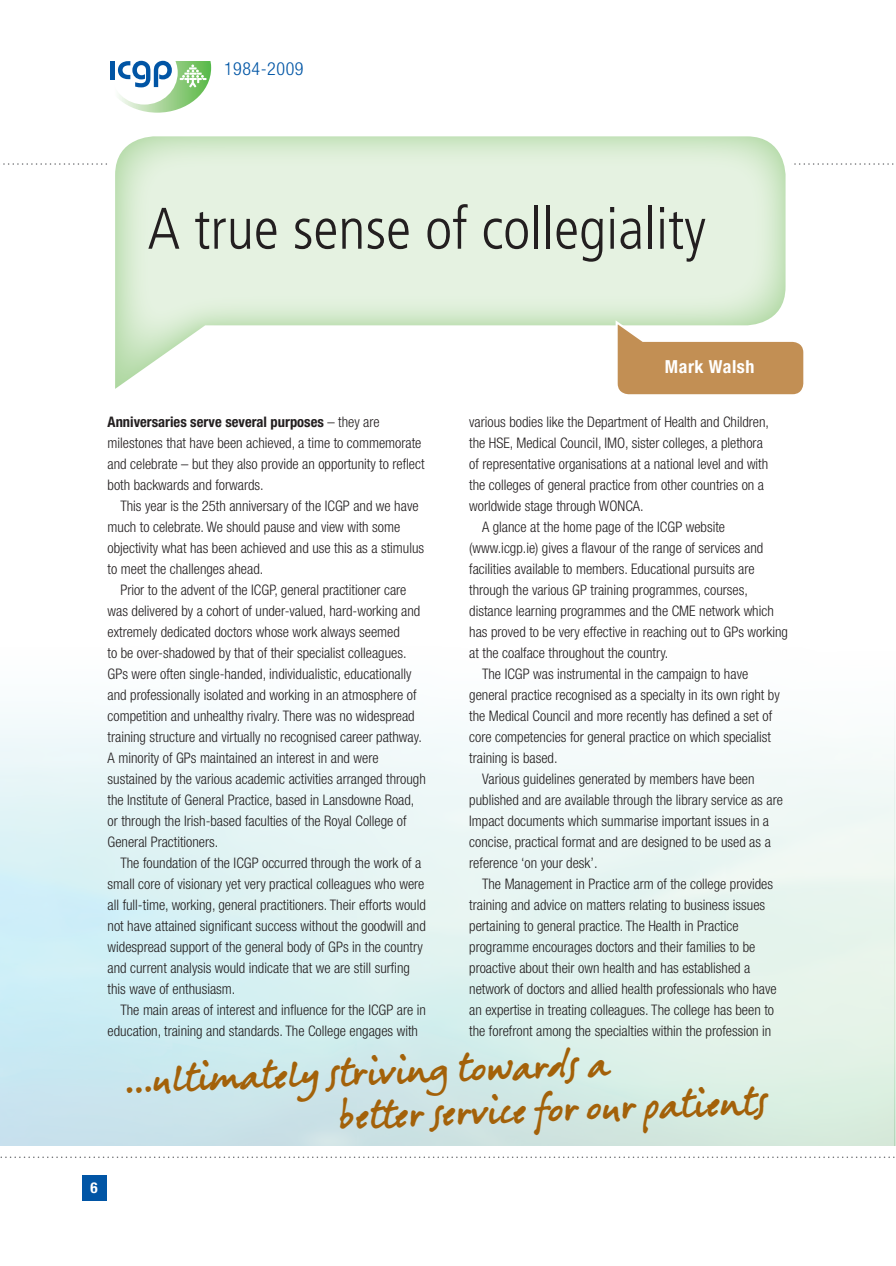
<style>
.page{position:relative;width:896px;height:1266px;background:#fff}
.page>*{position:absolute;margin:0;border:0;box-sizing:border-box;transform-origin:0 0}
.t1{font:300 condensed 58.5px "Frutiger";color:#231f20}
.t2{font:32.85px/43.5px "Berranger Hand ITC";color:#a36109}
.t3{font:700 condensed 18px "Helvetica Neue";letter-spacing:.03em;color:#fff}
.t4{font:300 condensed 18px "Helvetica Neue";letter-spacing:.03em;color:#0155a5}
.t5{font:700 condensed 15px "Helvetica Neue";color:#fff}
.t6{font:300 condensed 14.55px/21px "Helvetica Neue";color:#231f20}
.s1{font-weight:700}
</style>
<div class="page">
<svg style="left:3px;top:163px;width:891px;height:2px"></svg>
<svg style="left:106px;top:136px;width:688px;height:253px;fill:#e5f2e1"></svg>
<svg style="left:0;top:1156px;width:895px;height:1px"></svg>
<svg style="left:614px;top:318px;width:190px;height:77px"></svg>
<div style="left:82px;top:1175px;width:24px;height:26px;background:#0155a5"></div>
<svg style="left:110px;top:60px;width:101px;height:53px"></svg>
<p class="t4" style="left:224px;top:59px;width:81px">1984-2009</p>
<h1 class="t1" style="left:148px;top:195px;width:559px">A true sense of collegiality</h1>
<p class="t6" style="left:108px;top:411px;width:318px"><span class="s1">Anniversaries serve several purposes</span> – they are milestones that have been achieved, a time to commemorate and celebrate – but they also provide an opportunity to reflect both backwards and forwards.</p>
<p class="t6" style="left:108px;top:495px;width:318px;text-indent:13px">This year is the 25th anniversary of the ICGP and we have much to celebrate. We should pause and view with some objectivity what has been achieved and use this as a stimulus to meet the challenges ahead.</p>
<p class="t6" style="left:108px;top:579px;width:320px;text-indent:13px">Prior to the advent of the ICGP, general practitioner care was delivered by a cohort of under-valued, hard-working and extremely dedicated doctors whose work always seemed<br>to be over-shadowed by that of their specialist colleagues.<br>GPs were often single-handed, individualistic, educationally and professionally isolated and working in an atmosphere of competition and unhealthy rivalry. There was no widespread training structure and virtually no recognised career pathway.<br>A minority of GPs maintained an interest in and were sustained by the various academic activities arranged through the Institute of General Practice, based in Lansdowne Road, or through the Irish-based faculties of the Royal College of General Practitioners.</p>
<p class="t6" style="left:108px;top:852px;width:320px;text-indent:13px">The foundation of the ICGP occurred through the work of a small core of visionary yet very practical colleagues who were all full-time, working, general practitioners. Their efforts would not have attained significant success without the goodwill and widespread support of the general body of GPs in the country and current analysis would indicate that we are still surfing this wave of enthusiasm.</p>
<p class="t6" style="left:108px;top:999px;width:320px;text-indent:13px">The main areas of interest and influence for the ICGP are in education, training and standards. The College engages with</p>
<p class="t3" style="left:664px;top:356px;width:91px">Mark Walsh</p>
<p class="t6" style="left:469px;top:411px;width:301px">various bodies like the Department of Health and Children,</p>
<p class="t6" style="left:469px;top:432px;width:295px">the HSE, Medical Council, IMO, sister colleges, a plethora</p>
<p class="t6" style="left:469px;top:453px;width:300px">of representative organisations at a national level and with</p>
<p class="t6" style="left:469px;top:474px;width:296px">the colleges of general practice from other countries on a</p>
<p class="t6" style="left:469px;top:495px;width:176px">worldwide stage through WONCA.</p>
<p class="t6" style="left:482px;top:516px;width:244px">A glance at the home page of the ICGP website</p>
<p class="t6" style="left:469px;top:537px;width:295px">(www.icgp.ie) gives a flavour of the range of services and</p>
<p class="t6" style="left:469px;top:558px;width:287px">facilities available to members. Educational pursuits are</p>
<p class="t6" style="left:469px;top:579px;width:280px">through the various GP training programmes, courses,</p>
<p class="t6" style="left:469px;top:600px;width:306px">distance learning programmes and the CME network which</p>
<p class="t6" style="left:469px;top:621px;width:320px">has proved to be very effective in reaching out to GPs working</p>
<p class="t6" style="left:469px;top:642px;width:201px">at the coalface throughout the country.</p>
<p class="t6" style="left:482px;top:663px;width:268px">The ICGP was instrumental in the campaign to have</p>
<p class="t6" style="left:469px;top:684px;width:312px">general practice recognised as a specialty in its own right by</p>
<p class="t6" style="left:469px;top:705px;width:304px">the Medical Council and more recently has defined a set of</p>
<p class="t6" style="left:469px;top:726px;width:303px">core competencies for general practice on which specialist</p>
<p class="t6" style="left:469px;top:747px;width:90px">training is based.</p>
<p class="t6" style="left:482px;top:768px;width:274px">Various guidelines generated by members have been</p>
<p class="t6" style="left:469px;top:789px;width:315px">published and are available through the library service as are</p>
<p class="t6" style="left:469px;top:810px;width:301px">Impact documents which summarise important issues in a</p>
<p class="t6" style="left:469px;top:831px;width:303px">concise, practical format and are designed to be used as a</p>
<p class="t6" style="left:469px;top:852px;width:130px">reference ‘on your desk’.</p>
<p class="t6" style="left:482px;top:873px;width:292px">The Management in Practice arm of the college provides</p>
<p class="t6" style="left:469px;top:894px;width:297px">training and advice on matters relating to business issues</p>
<p class="t6" style="left:469px;top:915px;width:271px">pertaining to general practice. The Health in Practice</p>
<p class="t6" style="left:469px;top:936px;width:287px">programme encourages doctors and their families to be</p>
<p class="t6" style="left:469px;top:957px;width:282px">proactive about their own health and has established a</p>
<p class="t6" style="left:469px;top:978px;width:309px">network of doctors and allied health professionals who have</p>
<p class="t6" style="left:469px;top:999px;width:306px">an expertise in treating colleagues. The college has been to</p>
<p class="t6" style="left:469px;top:1020px;width:303px">the forefront among the specialties within the profession in</p>
<h2 class="t2" style="left:337px;top:1054px;width:430px;text-indent:-213px;rotate:-2deg">...ultimately striving towards a<br>better service for our patients</h2>
<p class="t5" style="left:90px;top:1178px;width:9px">6</p>
</div>
